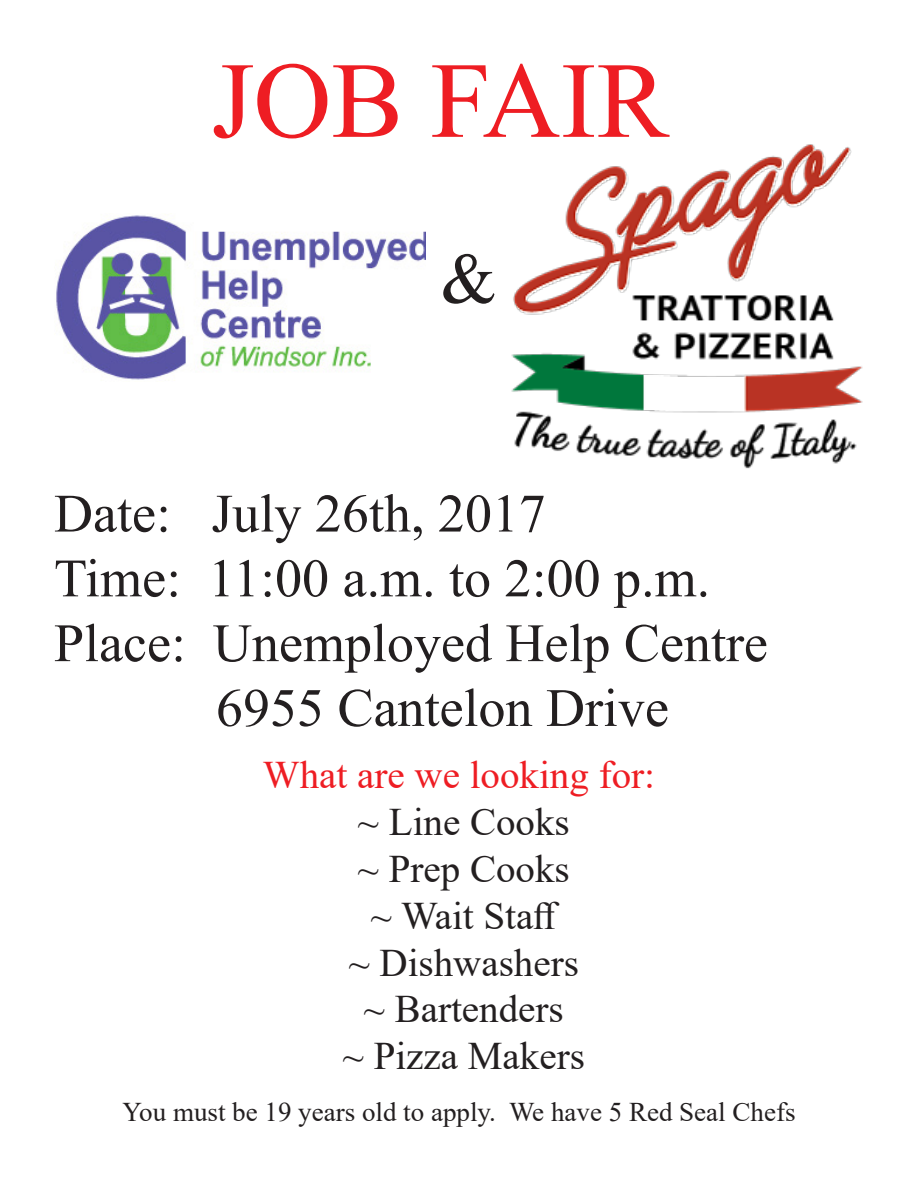
<style>
.page{position:relative;width:918px;height:1188px;background:#fff}
.page>*{position:absolute;margin:0;border:0;box-sizing:border-box;transform-origin:0 0}
.t1{font:108px "Times New Roman";color:#ee1d23}
.t2{font:72px "Times New Roman";color:#231f20}
.t3{font:54px "Times New Roman";color:#231f20}
.t4{font:39px "Times New Roman";color:#231f20}
.t5{font:39px "Times New Roman";color:#ee1d23}
.t6{font:27px "Times New Roman";color:#231f20}
</style>
<div class="page">
<img style="left:511px;top:144px;width:352px;height:325px">
<img style="left:56px;top:214px;width:369px;height:166px">
<p class="t1" style="left:212px;top:25px;width:459px">JOB FAIR</p>
<p class="t2" style="left:441px;top:228px;width:58px">&amp;</p>
<p class="t3" style="left:54px;top:475px;width:493px">Date: July 26th, 2017</p>
<p class="t3" style="left:54px;top:540px;width:658px">Time: 11:00 a.m. to 2:00 p.m.</p>
<p class="t3" style="left:54px;top:605px;width:715px">Place: Unemployed Help Centre</p>
<p class="t3" style="left:216px;top:670px;width:454px">6955 Cantelon Drive</p>
<p class="t5" style="left:263px;top:748px;width:394px">What are we looking for:</p>
<p class="t4" style="left:358px;top:795px;width:213px">~ Line Cooks</p>
<p class="t4" style="left:358px;top:841px;width:213px">~ Prep Cooks</p>
<p class="t4" style="left:371px;top:888px;width:190px">~ Wait Staff</p>
<p class="t4" style="left:349px;top:935px;width:232px">~ Dishwashers</p>
<p class="t4" style="left:364px;top:982px;width:201px">~ Bartenders</p>
<p class="t4" style="left:343px;top:1029px;width:244px">~ Pizza Makers</p>
<p class="t6" style="left:123px;top:1093px;width:675px">You must be 19 years old to apply. We have 5 Red Seal Chefs</p>
</div>
